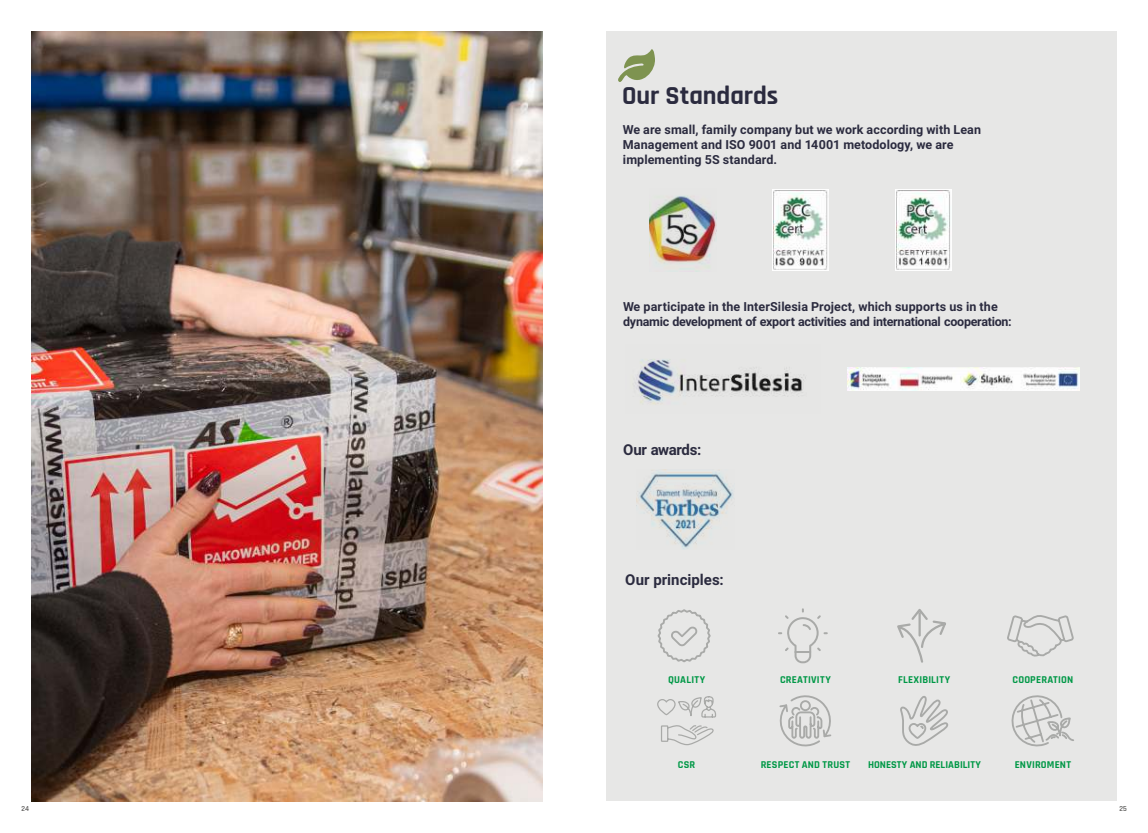
<style>
.page{position:relative;width:1148px;height:833px;background:#fff}
.page>*{position:absolute;margin:0;border:0;box-sizing:border-box;transform-origin:0 0}
.t1{font:700 26.25px "Rajdhani";letter-spacing:-.005em;color:#2b2b3f}
.t2{font:700 15px "Roboto";color:#2b2b3f}
.t3{font:700 15px "Roboto";letter-spacing:-.02em;color:#2b2b3f}
.t4{font:700 12.5px/15px "Roboto";letter-spacing:-.01em;color:#2b2b3f}
.t5{font:700 12.5px/15px "Roboto";letter-spacing:.01em;color:#2b2b3f}
.t6{font:700 10.5px "Rajdhani";letter-spacing:.02em;color:#009846}
.t7{font:700 10.5px "Rajdhani";color:#009846}
.t8{font:500 7.5px "Rajdhani";color:#2b2a29}
</style>
<div class="page">
<div style="left:606px;top:32px;width:510px;height:769px;background:#e7e7e6"></div>
<img style="left:649px;top:195px;width:67px;height:77px">
<img style="left:636px;top:469px;width:98px;height:80px">
<svg style="left:618px;top:49px;width:37px;height:33px"></svg>
<div style="left:771px;top:189px;width:57px;height:82px;background:#fefefe"></div>
<img style="left:773px;top:190px;width:55px;height:80px">
<div style="left:895px;top:189px;width:56px;height:82px;background:#e1e1e1"></div>
<img style="left:896px;top:190px;width:55px;height:79px">
<svg style="left:657px;top:609px;width:54px;height:54px"></svg>
<svg style="left:778px;top:608px;width:50px;height:56px"></svg>
<svg style="left:897px;top:609px;width:49px;height:54px"></svg>
<svg style="left:1007px;top:615px;width:67px;height:42px"></svg>
<svg style="left:657px;top:696px;width:59px;height:50px"></svg>
<svg style="left:779px;top:695px;width:53px;height:52px"></svg>
<svg style="left:900px;top:696px;width:49px;height:50px"></svg>
<svg style="left:1011px;top:695px;width:63px;height:52px"></svg>
<img style="left:635px;top:359px;width:171px;height:46px">
<img style="left:847px;top:367px;width:233px;height:24px">
<img style="left:32px;top:32px;width:510px;height:769px">
<h1 class="t1" style="left:622px;top:80px;width:158px">Our Standards</h1>
<p class="t5" style="left:623px;top:123px;width:359px">We are small, family company but we work according with Lean<br>Management and ISO 9001 and 14001 metodology, we are implementing 5S standard.</p>
<p class="t4" style="left:623px;top:300px;width:390px">We participate in the InterSilesia Project, which supports us in the dynamic development of export activities and international cooperation:</p>
<p class="t3" style="left:623px;top:444px;width:80px">Our awards:</p>
<p class="t2" style="left:625px;top:573px;width:100px">Our principles:</p>
<p class="t6" style="left:668px;top:673px;width:39px">QUALITY</p>
<p class="t6" style="left:780px;top:673px;width:52px">CREATIVITY</p>
<p class="t6" style="left:898px;top:673px;width:54px">FLEXIBILITY</p>
<p class="t6" style="left:1012px;top:673px;width:62px">COOPERATION</p>
<p class="t6" style="left:678px;top:758px;width:19px">CSR</p>
<p class="t6" style="left:760px;top:758px;width:91px">RESPECT AND TRUST</p>
<p class="t7" style="left:868px;top:758px;width:114px">HONESTY AND RELIABILITY</p>
<p class="t6" style="left:1014px;top:758px;width:58px">ENVIROMENT</p>
<p class="t8" style="left:22px;top:804px;width:9px">24</p>
<p class="t8" style="left:1119px;top:804px;width:9px">25</p>
</div>
